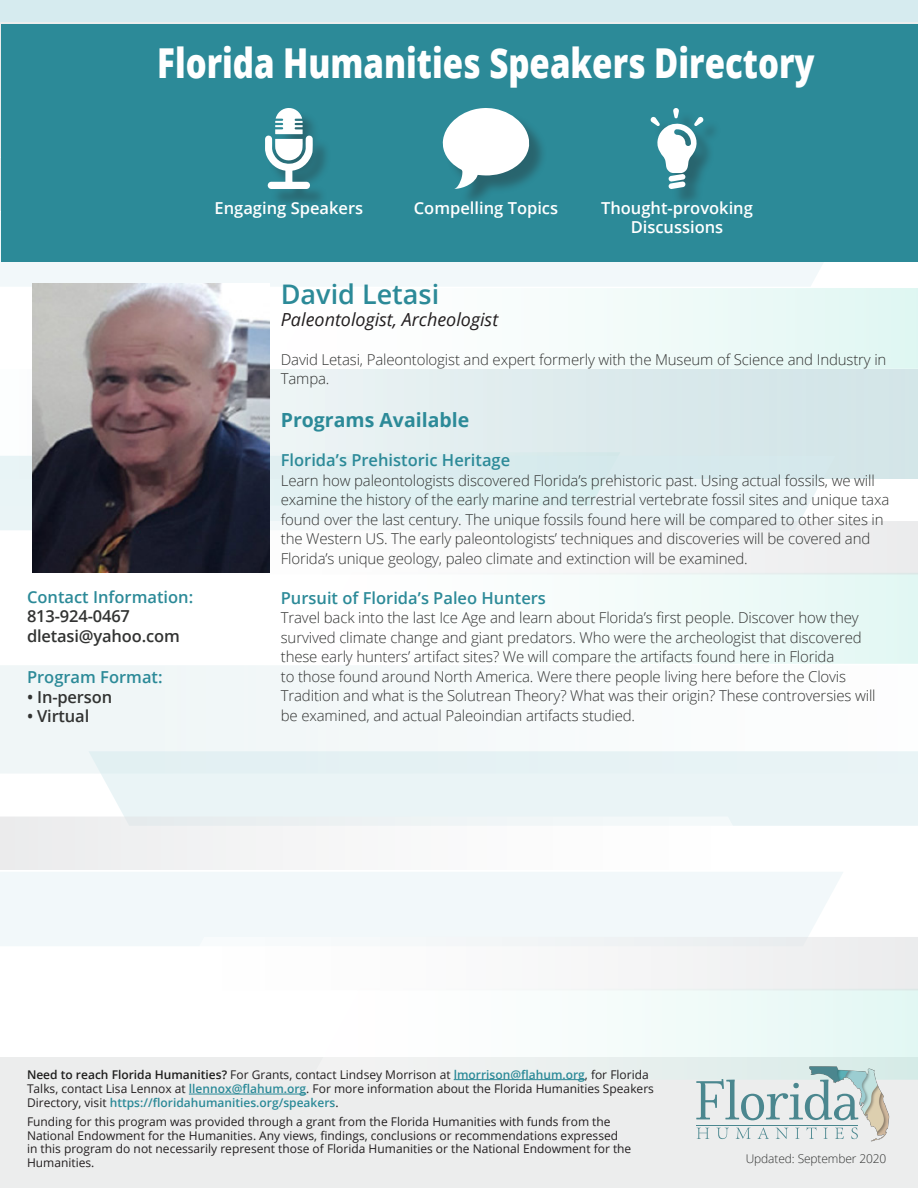
<style>
.page{position:relative;width:918px;height:1188px;background:#fff}
.page>*{position:absolute;margin:0;border:0;box-sizing:border-box;transform-origin:0 0}
.t1{font:800 41.25px "Open Sans";color:#fff;scale:.8 1}
.t2{font:600 27px "Open Sans";color:#2c8a98}
.t3{font:700 19.5px "Open Sans";color:#2c8a98}
.t4{font:italic 18px "Open Sans";color:#231f20}
.t5{font:600 16.5px "Open Sans";color:#2c8a98}
.t6{font:600 16.5px/19.8px "Open Sans";color:#fff;text-align:center}
.t7{font:600 16.5px "Open Sans";letter-spacing:-.01em;color:#323332}
.t8{font:300 15px/19.5px "Open Sans";letter-spacing:-.01em;color:#323332}
.t9{font:12px/13.5px "Open Sans";color:#231f20}
.t10{font:300 12px "Open Sans";letter-spacing:-.01em;color:#323332}
.s1{font-weight:600;color:#1e1e1d}
.s2{font-weight:600;color:#2c8a98}
</style>
<div class="page">
<svg style="left:615px;top:575px;width:303px;height:89px"></svg>
<svg style="left:270px;top:370px;width:648px;height:108px;background:#ddebed"></svg>
<svg style="left:0;top:456px;width:836px;height:74px;background:#e2f0f2"></svg>
<svg style="left:167px;top:521px;width:751px;height:54px"></svg>
<div style="left:0;top:1058px;width:918px;height:130px;background:#eceded"></div>
<div style="left:0;top:0;width:918px;height:22px;background:#d6ebef"></div>
<div style="left:0;top:665px;width:438px;height:108px;background:#f1f7f8"></div>
<div style="left:89px;top:751px;width:829px;height:75px;background:#eaf4f6"></div>
<svg style="left:0;top:817px;width:757px;height:53px"></svg>
<svg style="left:311px;top:990px;width:607px;height:90px"></svg>
<div style="left:0;top:872px;width:843px;height:74px;background:#f2f8fa"></div>
<svg style="left:175px;top:937px;width:743px;height:53px"></svg>
<svg style="left:0;top:213px;width:851px;height:73px;fill:#f2f8fa"></svg>
<svg style="left:585px;top:288px;width:333px;height:81px"></svg>
<div style="left:1px;top:24px;width:917px;height:237px;background:#2c8a98"></div>
<svg style="left:0;top:107px;width:714px;height:104px"></svg>
<hr style="left:696px;top:1125px;width:162px;height:1px;background:#4b878f">
<svg style="left:696px;top:1079px;width:110px;height:41px"></svg>
<img style="left:806px;top:1062px;width:85px;height:80px">
<svg style="left:697px;top:1127px;width:161px;height:12px"></svg>
<hr style="left:454px;top:1079px;width:131px;height:1px;background:#2c8a98">
<hr style="left:189px;top:1094px;width:117px;height:1px;background:#2c8a98">
<img style="left:32px;top:284px;width:238px;height:288px">
<h1 class="t1" style="left:157px;top:31px;width:823px">Florida Humanities Speakers Directory</h1>
<p class="t5" style="left:27px;top:585px;width:168px">Contact Information:</p>
<p class="t7" style="left:27px;top:605px;width:105px">813-924-0467</p>
<p class="t7" style="left:27px;top:624px;width:154px">dletasi@yahoo.com</p>
<p class="t5" style="left:27px;top:666px;width:137px">Program Format:</p>
<p class="t7" style="left:27px;top:685px;width:87px">• In-person</p>
<p class="t7" style="left:27px;top:705px;width:64px">• Virtual</p>
<p class="t6" style="left:215px;top:197px;width:150px">Engaging Speakers</p>
<p class="t6" style="left:414px;top:197px;width:146px">Compelling Topics</p>
<p class="t6" style="left:601px;top:197px;width:153px">Thought-provoking<br>Discussions</p>
<p class="t2" style="left:281px;top:276px;width:160px">David Letasi</p>
<p class="t4" style="left:281px;top:307px;width:219px">Paleontologist, Archeologist</p>
<p class="t8" style="left:281px;top:349px;width:607px">David Letasi, Paleontologist and expert formerly with the Museum of Science and Industry in<br>Tampa.</p>
<p class="t3" style="left:281px;top:406px;width:190px">Programs Available</p>
<p class="t5" style="left:281px;top:449px;width:231px">Florida’s Prehistoric Heritage</p>
<p class="t8" style="left:281px;top:470px;width:610px">Learn how paleontologists discovered Florida’s prehistoric past. Using actual fossils, we will examine the history of the early marine and terrestrial vertebrate fossil sites and unique taxa found over the last century. The unique fossils found here will be compared to other sites in the Western US. The early paleontologists’ techniques and discoveries will be covered and Florida’s unique geology, paleo climate and extinction will be examined.</p>
<p class="t5" style="left:281px;top:587px;width:267px">Pursuit of Florida’s Paleo Hunters</p>
<p class="t8" style="left:281px;top:608px;width:596px">Travel back into the last Ice Age and learn about Florida’s first people. Discover how they survived climate change and giant predators. Who were the archeologist that discovered these early hunters’ artifact sites? We will compare the artifacts found here in Florida<br>to those found around North America. Were there people living here before the Clovis Tradition and what is the Solutrean Theory? What was their origin? These controversies will be examined, and actual Paleoindian artifacts studied.</p>
<p class="t9" style="left:27px;top:1067px;width:628px;line-height:14px"><span class="s1">Need to reach Florida Humanities?</span> For Grants, contact Lindsey Morrison at <span class="s2">lmorrison@flahum.org</span>, for Florida<br>Talks, contact Lisa Lennox at <span class="s2">llennox@flahum.org</span>. For more information about the Florida Humanities Speakers<br>Directory, visit <span class="s2">https://floridahumanities.org/speakers</span>.</p>
<p class="t9" style="left:27px;top:1115px;width:606px">Funding for this program was provided through a grant from the Florida Humanities with funds from the National Endowment for the Humanities. Any views, findings, conclusions or recommendations expressed in this program do not necessarily represent those of Florida Humanities or the National Endowment for the Humanities.</p>
<p class="t9" style="left:736px;top:1152px;width:152px">Updated: 2020, September</p>
<p class="t10" style="left:746px;top:1151px;width:142px">Updated: September 2020</p>
</div>
